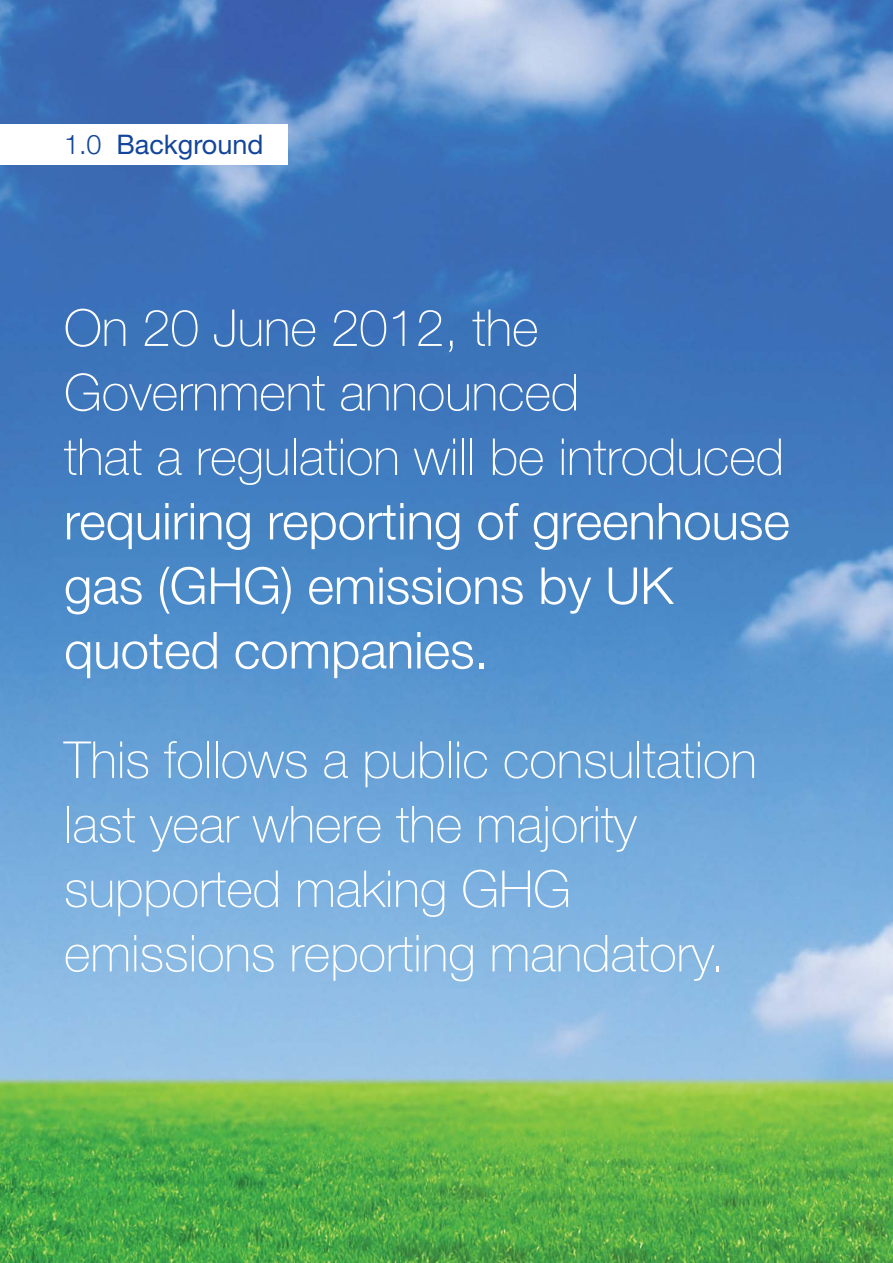
<style>
.page{position:relative;width:893px;height:1263px;background:#fff}
.page>*{position:absolute;margin:0;border:0;box-sizing:border-box;transform-origin:0 0}
.t1{font:100 51px/64.5px "Helvetica Neue";color:#fff}
.t2{font:300 51px/64.5px "Helvetica Neue";color:#fff}
.t3{font:27px "Helvetica Neue";color:#13469b}
.s1{font-weight:300}
</style>
<div class="page">
<img style="left:0;top:0;width:892px;height:1263px">
<div style="left:0;top:124px;width:287px;height:41px;background:#fff"></div>
<p class="t3" style="left:64px;top:135px;width:201px"><span class="s1">1.0</span> Background</p>
<p class="t1" style="left:64px;top:300px;width:722px">On 20 June 2012, the<br>Government announced<br>that a regulation will be introduced</p>
<p class="t2" style="left:64px;top:494px;width:727px">requiring reporting of greenhouse gas (GHG) emissions by UK quoted companies.</p>
<p class="t1" style="left:64px;top:732px;width:694px">This follows a public consultation last year where the majority supported making GHG emissions reporting mandatory.</p>
</div>
